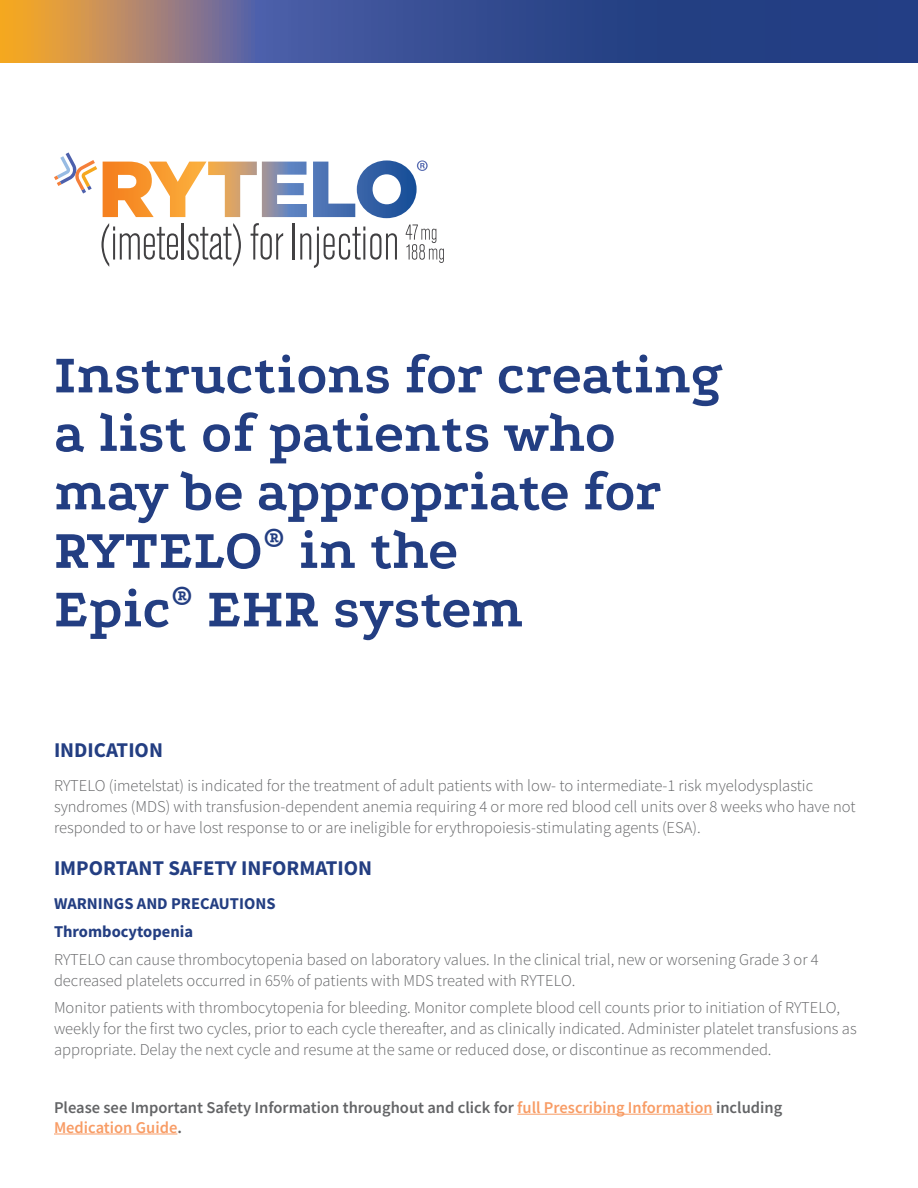
<style>
.page{position:relative;width:918px;height:1188px;background:#fff}
.page>*{position:absolute;margin:0;border:0;box-sizing:border-box;transform-origin:0 0}
.t1{font:700 57px/58.5px "Podkova";color:#233e82}
.t2{font:700 21px "Source Sans Pro";color:#233e82}
.t3{font:300 16.5px/21px "Source Sans Pro";color:#636466}
.t4{font:600 16.5px/19.8px "Source Sans Pro";color:#636466}
.t5{font:700 16.5px/27.8px "Source Sans Pro";color:#233e82}
.s1{color:#f89c65}
</style>
<div class="page">
<svg style="left:54px;top:152px;width:390px;height:116px"></svg>
<hr style="left:517px;top:1114px;width:196px;height:1px;background:#f89c65">
<hr style="left:54px;top:1134px;width:123px;height:1px;background:#f89c65">
<svg style="left:0;top:0;width:918px;height:63px;background:#535982"></svg>
<h1 class="t1" style="left:54px;top:344px;width:671px">Instructions for creating a list of patients who may be appropriate for<br>RYTELO<sup>®</sup> in the<br>Epic<sup>®</sup> EHR system</h1>
<p class="t2" style="left:54px;top:736px;width:110px">INDICATION</p>
<p class="t3" style="left:54px;top:775px;width:803px">RYTELO (imetelstat) is indicated for the treatment of adult patients with low- to intermediate-1 risk myelodysplastic syndromes (MDS) with transfusion-dependent anemia requiring 4 or more red blood cell units over 8 weeks who have not responded to or have lost response to or are ineligible for erythropoiesis-stimulating agents (ESA).</p>
<p class="t2" style="left:54px;top:853px;width:320px">IMPORTANT SAFETY INFORMATION</p>
<p class="t5" style="left:54px;top:890px;width:223px">WARNINGS AND PRECAUTIONS<br>Thrombocytopenia</p>
<p class="t3" style="left:54px;top:949px;width:766px">RYTELO can cause thrombocytopenia based on laboratory values. In the clinical trial, new or worsening Grade 3 or 4 decreased platelets occurred in 65% of patients with MDS treated with RYTELO.</p>
<p class="t3" style="left:54px;top:997px;width:804px">Monitor patients with thrombocytopenia for bleeding. Monitor complete blood cell counts prior to initiation of RYTELO, weekly for the first two cycles, prior to each cycle thereafter, and as clinically indicated. Administer platelet transfusions as appropriate. Delay the next cycle and resume at the same or reduced dose, or discontinue as recommended.</p>
<p class="t4" style="left:54px;top:1098px;width:730px">Please see Important Safety Information throughout and click for <span class="s1">full Prescribing Information</span> including<br><span class="s1">Medication Guide</span>.</p>
</div>
